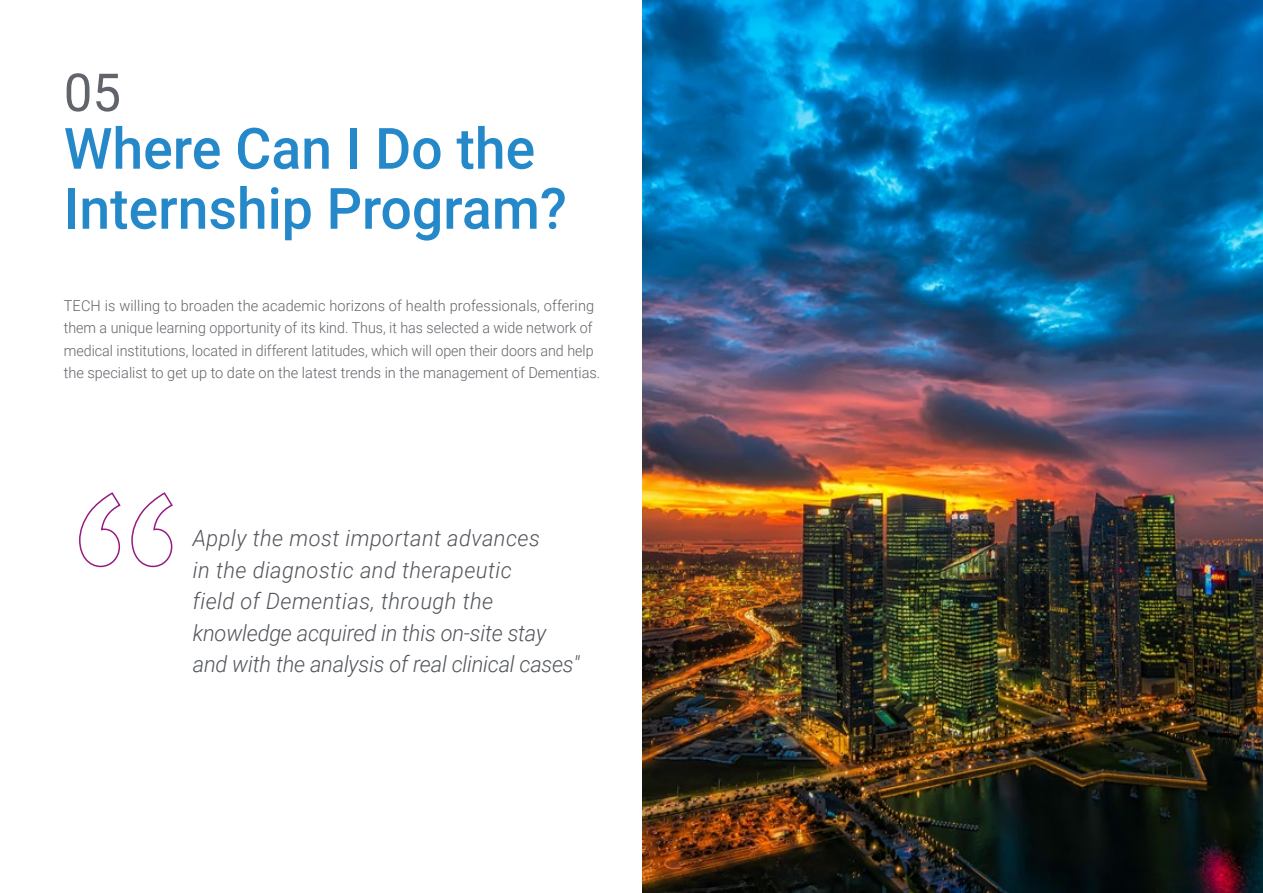
<style>
.page{position:relative;width:1263px;height:893px;background:#fff}
.page>*{position:absolute;margin:0;border:0;box-sizing:border-box;transform-origin:0 0}
.t1{font:500 57px/60px "Roboto";color:#2488c9}
.t2{font:52.5px "Roboto";color:#61646a}
.t3{font:italic 300 22.5px/31.5px "Roboto";letter-spacing:.02em;color:#52555b}
.t4{font:300 15px/22.5px "Roboto";color:#61646a}
</style>
<div class="page">
<img style="left:642px;top:0;width:621px;height:893px">
<svg style="left:79px;top:492px;width:94px;height:76px"></svg>
<h2 class="t2" style="left:64px;top:56px;width:59px">05</h2>
<h1 class="t1" style="left:64px;top:116px;width:504px">Where Can I Do the<br>Internship Program?</h1>
<p class="t4" style="left:64px;top:293px;width:538px">TECH is willing to broaden the academic horizons of health professionals, offering them a unique learning opportunity of its kind. Thus, it has selected a wide network of medical institutions, located in different latitudes, which will open their doors and help the specialist to get up to date on the latest trends in the management of Dementias.</p>
<h3 class="t3" style="left:193px;top:522px;width:388px">Apply the most important advances<br>in the diagnostic and therapeutic<br>field of Dementias, through the knowledge acquired in this on-site stay and with the analysis of real clinical cases"</h3>
</div>
